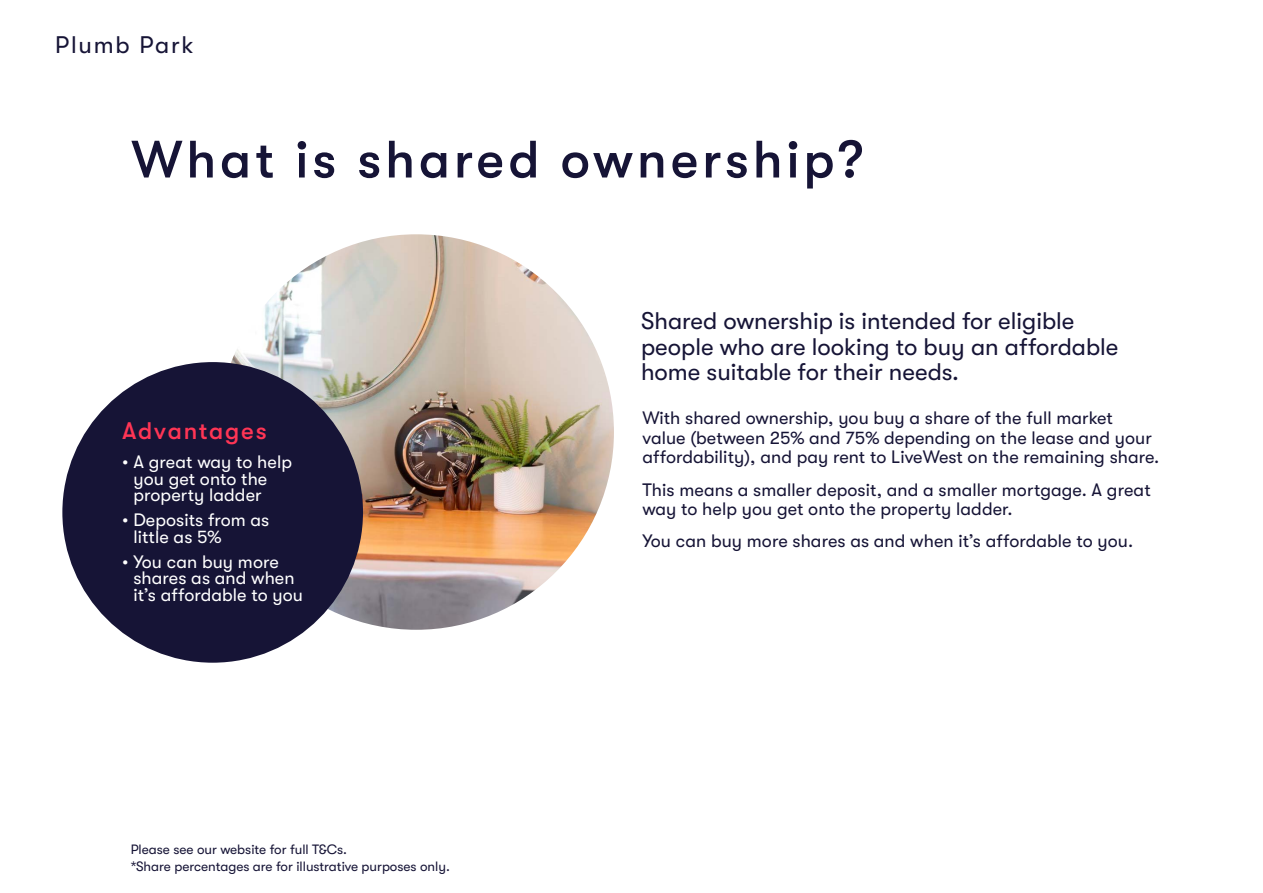
<style>
.page{position:relative;width:1263px;height:893px;background:#fff}
.page>*{position:absolute;margin:0;border:0;box-sizing:border-box;transform-origin:0 0}
.t1{font:500 52.5px "GT Walsheim Pro";letter-spacing:.075em;color:#161436}
.t2{font:24px/25.5px "GT Walsheim Pro";color:#161436}
.t3{font:500 24px "GT Walsheim Pro";letter-spacing:.075em;color:#ff3555}
.t4{font:24px "GT Walsheim Pro";letter-spacing:.075em;color:#161436}
.t5{font:18px/19.5px "GT Walsheim Pro";letter-spacing:.005em;color:#161436}
.t6{font:18px/16.5px "GT Walsheim Pro";letter-spacing:.005em;color:#fff}
.t7{font:13.5px/16.5px "GT Walsheim Pro";color:#161436}
</style>
<div class="page">
<img style="left:218px;top:234px;width:396px;height:396px;border-radius:198px">
<div style="left:62px;top:362px;width:301px;height:301px;background:#161436;border-radius:50%"></div>
<h2 class="t4" style="left:55px;top:31px;width:140px">Plumb Park</h2>
<h1 class="t1" style="left:131px;top:130px;width:733px">What is shared ownership?</h1>
<h2 class="t3" style="left:122px;top:417px;width:146px">Advantages</h2>
<p class="t6" style="left:133px;top:454px;width:160px;text-indent:-11px">• A great way to help you get onto the property ladder</p>
<p class="t6" style="left:133px;top:512px;width:137px;text-indent:-11px">• Deposits from as little as 5%</p>
<p class="t6" style="left:133px;top:554px;width:171px;text-indent:-11px">• You can buy more shares as and when it’s affordable to you</p>
<p class="t7" style="left:131px;top:841px;width:321px">Please see our website for full T&amp;Cs.<br>*Share percentages are for illustrative purposes only.</p>
<h2 class="t2" style="left:641px;top:309px;width:479px">Shared ownership is intended for eligible people who are looking to buy an affordable home suitable for their needs.</h2>
<p class="t5" style="left:642px;top:409px;width:519px">With shared ownership, you buy a share of the full market value (between 25% and 75% depending on the lease and your affordability), and pay rent to LiveWest on the remaining share.</p>
<p class="t5" style="left:642px;top:480px;width:510px">This means a smaller deposit, and a smaller mortgage. A great way to help you get onto the property ladder.</p>
<p class="t5" style="left:642px;top:532px;width:492px">You can buy more shares as and when it’s affordable to you.</p>
</div>
